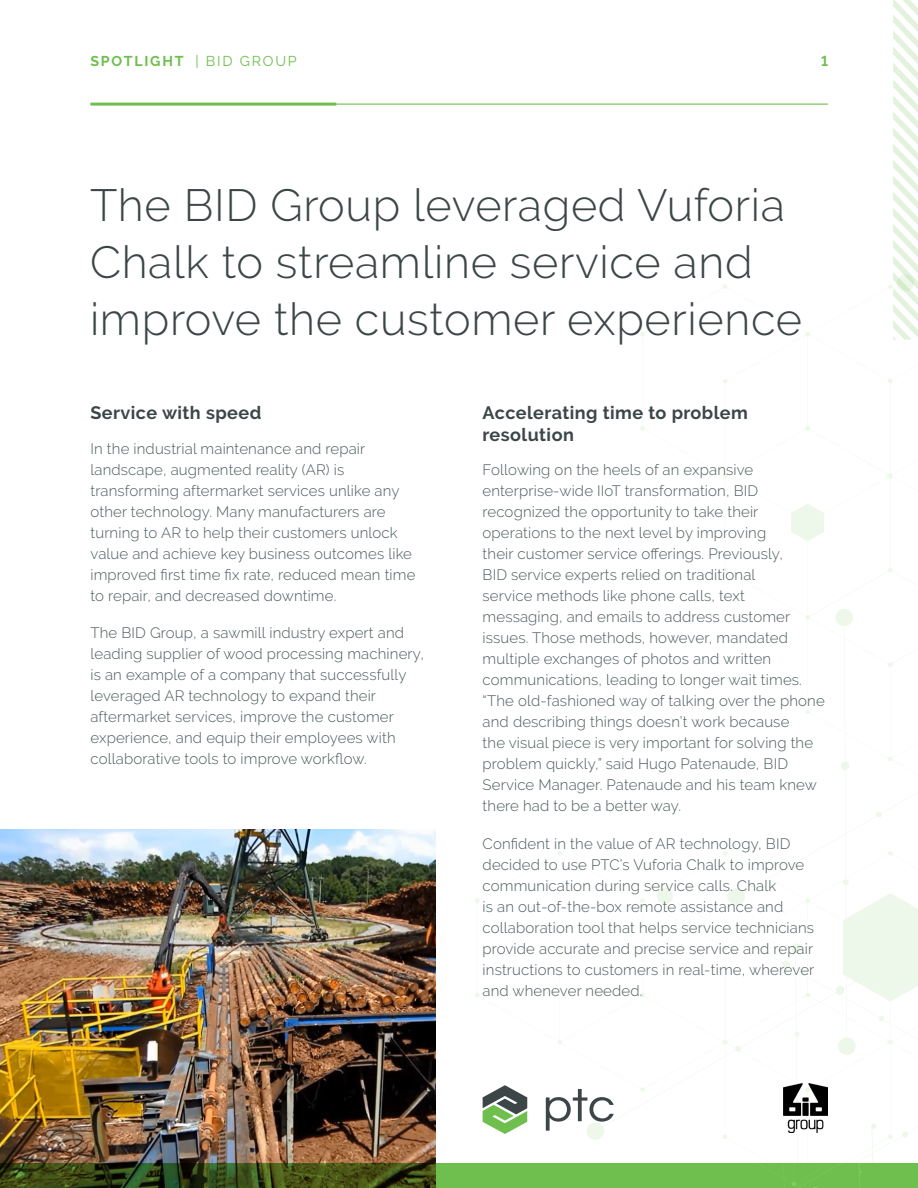
<style>
.page{position:relative;width:918px;height:1188px;background:#fff}
.page>*{position:absolute;margin:0;border:0;box-sizing:border-box;transform-origin:0 0}
.t1{font:300 45px/57px "PTC Raleway";letter-spacing:.015em;color:#3d4647}
.t2{font:700 18px/21.6px "PTC Raleway";letter-spacing:.025em;color:#3d4647}
.Body{font:300 15px/21px "PTC Raleway";letter-spacing:.01em;color:#4c595a}
.t3{font:700 14.25px "PTC Raleway";letter-spacing:.125em;color:#6ebf4d}
.s1{font-weight:400}
</style>
<div class="page">
<div style="left:0;top:1164px;width:918px;height:24px;background:#6ebf4d"></div>
<svg style="left:475px;top:103px;width:443px;height:1061px"></svg>
<svg style="left:784px;top:1164px;width:78px;height:24px"></svg>
<hr style="left:90px;top:104px;width:738px;height:1px;background:#6ebf4d">
<svg style="left:893px;top:0;width:25px;height:340px"></svg>
<img style="left:0;top:829px;width:435px;height:359px">
<hr style="left:90px;top:103px;width:246px;height:3px;background:#6ebf4d">
<svg style="left:546px;top:1089px;width:68px;height:42px"></svg>
<svg style="left:483px;top:1085px;width:44px;height:49px"></svg>
<img style="left:784px;top:1083px;width:44px;height:50px">
<p class="t3" style="left:90px;top:53px;width:208px">SPOTLIGHT <span class="s1">| BID GROUP</span></p>
<p class="t3" style="left:821px;top:53px;width:8px">1</p>
<h2 class="t1" style="left:90px;top:177px;width:714px">The BID Group leveraged Vuforia<br>Chalk to streamline service and improve the customer experience</h2>
<h2 class="t2" style="left:90px;top:402px;width:172px">Service with speed</h2>
<p class="Body" style="left:90px;top:438px;width:327px">In the industrial maintenance and repair landscape, augmented reality (AR) is transforming aftermarket services unlike any other technology. Many manufacturers are turning to AR to help their customers unlock value and achieve key business outcomes like improved first time fix rate, reduced mean time to repair, and decreased downtime.</p>
<p class="Body" style="left:90px;top:622px;width:335px">The BID Group, a sawmill industry expert and leading supplier of wood processing machinery, is an example of a company that successfully leveraged AR technology to expand their aftermarket services, improve the customer experience, and equip their employees with collaborative tools to improve workflow.</p>
<h2 class="t2" style="left:483px;top:402px;width:267px">Accelerating time to problem resolution</h2>
<p class="Body" style="left:483px;top:459px;width:344px">Following on the heels of an expansive enterprise-wide IIoT transformation, BID recognized the opportunity to take their operations to the next level by improving<br>their customer service offerings. Previously,<br>BID service experts relied on traditional<br>service methods like phone calls, text messaging, and emails to address customer issues. Those methods, however, mandated multiple exchanges of photos and written communications, leading to longer wait times. “The old-fashioned way of talking over the phone and describing things doesn’t work because<br>the visual piece is very important for solving the problem quickly,” said Hugo Patenaude, BID Service Manager. Patenaude and his team knew there had to be a better way.</p>
<p class="Body" style="left:483px;top:833px;width:333px">Confident in the value of AR technology, BID decided to use PTC’s Vuforia Chalk to improve communication during service calls. Chalk<br>is an out-of-the-box remote assistance and collaboration tool that helps service technicians provide accurate and precise service and repair instructions to customers in real-time, wherever and whenever needed.</p>
</div>
